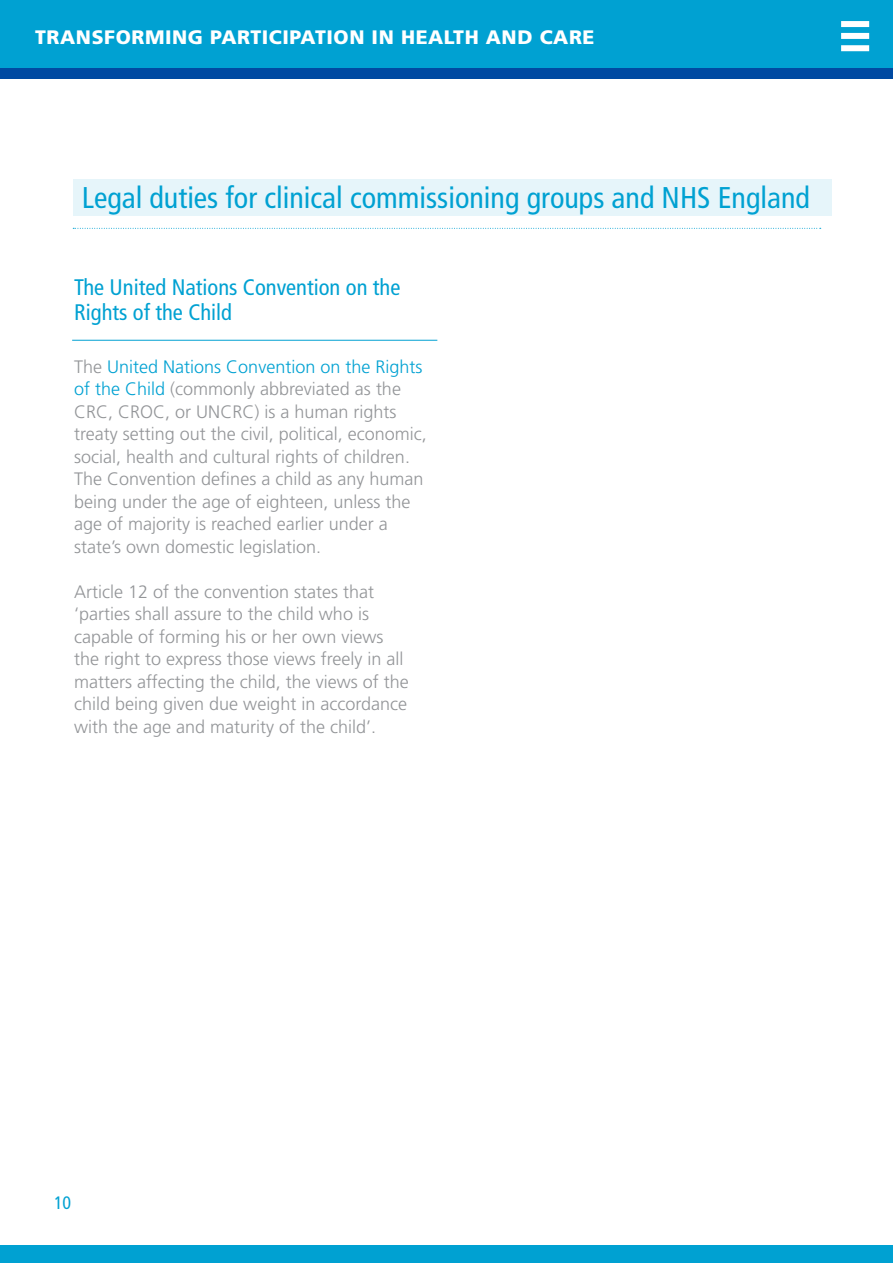
<style>
.page{position:relative;width:893px;height:1263px;background:#fff}
.page>*{position:absolute;margin:0;border:0;box-sizing:border-box;transform-origin:0 0}
.t1{font:condensed 30px "Frutiger";color:#00a1d2}
.t2{font:condensed 22.5px/25.5px "Frutiger";color:#00a1d2}
.t3{font:900 19.5px "Frutiger";letter-spacing:.03em;color:#fff}
.t4{font:300 18px/22.5px "Frutiger";color:#939598}
.t5{font:condensed 18px "Frutiger";color:#00a1d2}
.s1{color:#00a1d2}
</style>
<div class="page">
<div style="left:0;top:0;width:893px;height:68px;background:#00a1d2"></div>
<div style="left:0;top:1245px;width:893px;height:18px;background:#00a1d2"></div>
<div style="left:0;top:68px;width:893px;height:11px;background:#004aa2"></div>
<hr style="left:72px;top:340px;width:365px;height:1px;background:#00a1d2">
<div style="left:841px;top:45px;width:28px;height:6px;background:#fff"></div>
<div style="left:841px;top:33px;width:28px;height:6px;background:#fff"></div>
<div style="left:841px;top:21px;width:28px;height:6px;background:#fff"></div>
<div style="left:73px;top:179px;width:758px;height:36px;background:#e6f5fa"></div>
<svg style="left:73px;top:228px;width:748px;height:1px"></svg>
<p class="t3" style="left:35px;top:26px;width:561px">TRANSFORMING PARTICIPATION IN HEALTH AND CARE</p>
<h1 class="t1" style="left:82px;top:180px;width:730px">Legal duties for clinical commissioning groups and NHS England</h1>
<p class="t2" style="left:74px;top:274px;width:328px">The United Nations Convention on the<br>Rights of the Child</p>
<p class="t4" style="left:74px;top:355px;width:354px">The <span class="s1">United Nations Convention on the Rights of the Child</span> (commonly abbreviated as the CRC, CROC, or UNCRC) is a human rights treaty setting out the civil, political, economic, social, health and cultural rights of children.<br>The Convention defines a child as any human being under the age of eighteen, unless the age of majority is reached earlier under a state’s own domestic legislation.</p>
<p class="t4" style="left:74px;top:580px;width:336px">Article 12 of the convention states that ‘parties shall assure to the child who is capable of forming his or her own views the right to express those views freely in all matters affecting the child, the views of the child being given due weight in accordance with the age and maturity of the child’.</p>
<p class="t5" style="left:54px;top:1192px;width:19px">10</p>
</div>
